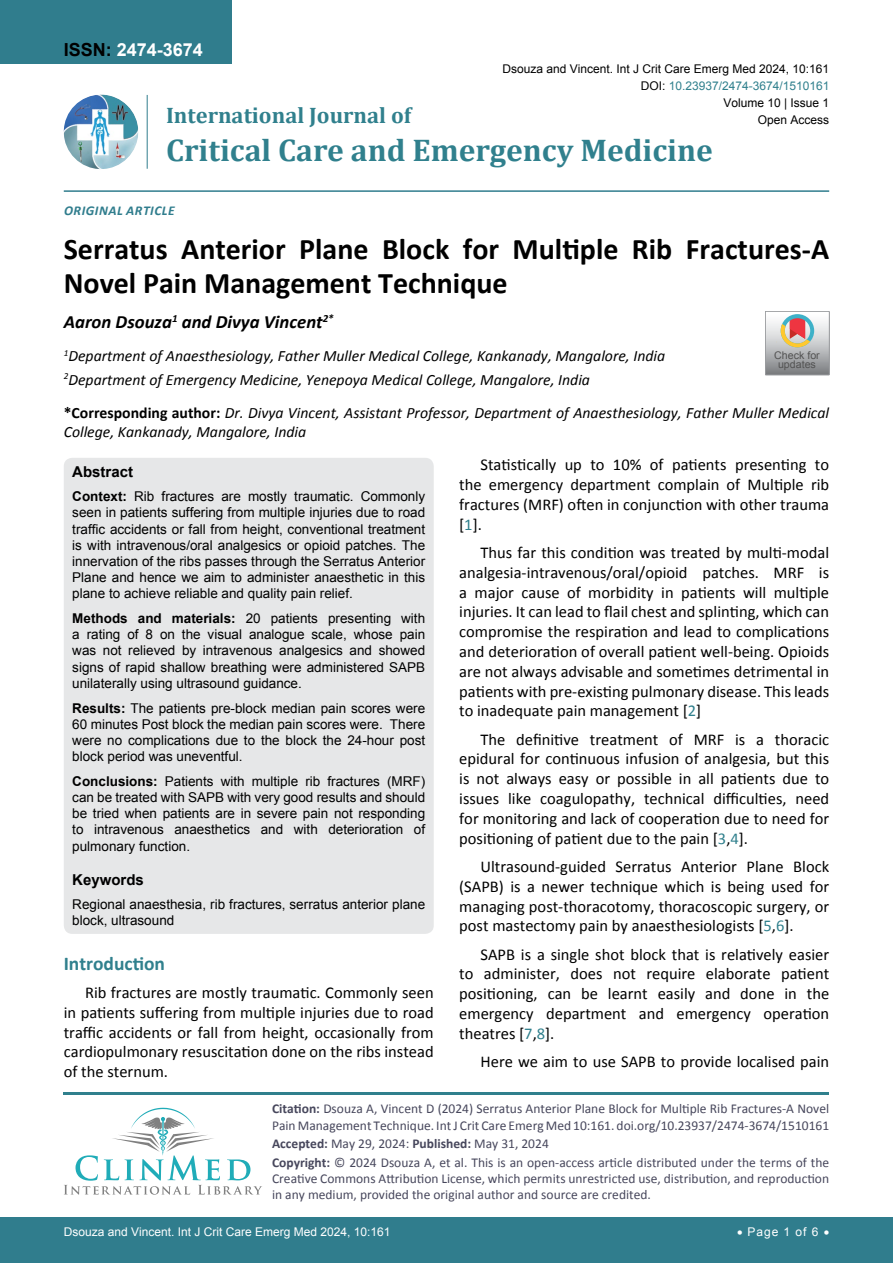
<style>
.page{position:relative;width:893px;height:1263px;background:#fff}
.page>*{position:absolute;margin:0;border:0;box-sizing:border-box;transform-origin:0 0}
.t1{font:700 31.5px "Cambria";color:#30808d}
.t2{font:700 30px/34.5px "Calibri";color:#000}
.t3{font:700 22.5px "Cambria";color:#30808d}
.t4{font:700 19.5px "Calibri";color:#30808d}
.t5{font:italic 700 18.75px "Calibri";color:#000}
.t6{font:700 18px "Arial";color:#fff}
.t7{font:16.5px/19.8px "Calibri";color:#000;text-align:justify}
.t8{font:italic 15.75px/23.1px "Calibri";color:#000}
.t9{font:700 15px "Arial";color:#000}
.t10{font:13.5px/16.2px "Arial";color:#000;text-align:justify}
.t11{font:13.5px/16.2px "Calibri";color:#47475c}
.t12{font:italic 700 13.5px "Calibri";letter-spacing:.04em;color:#307d8d}
.t13{font:12px "Arial";color:#000}
.t14{font:12px "Arial";color:#fff}
.t15{font:12px "Arial";color:#30808d}
.t16{font:10.5px/9.1px "Arial";color:#535353;text-align:center}
.s1{color:#000}
.s2{font-weight:700;font-style:normal}
.s3{font-weight:700}
.s4{color:#30808d}
</style>
<div class="page">
<img style="left:64px;top:95px;width:74px;height:74px;border-radius:37px">
<hr style="left:147px;top:95px;width:1px;height:74px;background:#307d8d">
<hr style="left:64px;top:190px;width:765px;height:2px;background:#307d8d">
<hr style="left:64px;top:1092px;width:765px;height:3px;background:#30808d">
<svg style="left:64px;top:1108px;width:198px;height:87px"></svg>
<div style="left:0;top:1217px;width:893px;height:46px;background:#307d8d"></div>
<div style="left:0;top:0;width:231px;height:64px;background:#307d8d"></div>
<div style="left:64px;top:458px;width:370px;height:476px;background:#e6e7e8;border-radius:9px"></div>
<svg style="left:765px;top:311px;width:64px;height:64px;background:#bdb6b3"></svg>
<p class="t6" style="left:64px;top:38px;width:141px"><span class="s1">ISSN:</span> 2474-3674</p>
<p class="t13" style="left:502px;top:60px;width:328px">Dsouza and Vincent. Int J Crit Care Emerg Med 2024, 10:161</p>
<p class="t13" style="left:723px;top:95px;width:107px">Volume 10 | Issue 1</p>
<p class="t15" style="left:641px;top:78px;width:190px"><span class="s1">DOI:</span> 10.23937/2474-3674/1510161</p>
<h3 class="t3" style="left:166px;top:100px;width:247px">International Journal of</h3>
<h1 class="t1" style="left:166px;top:128px;width:548px">Critical Care and Emergency Medicine</h1>
<p class="t13" style="left:758px;top:112px;width:73px">Open Access</p>
<p class="t12" style="left:64px;top:202px;width:112px">Original Article</p>
<h2 class="t2" style="left:64px;top:231px;width:767px">Serratus Anterior Plane Block for Multiple Rib Fractures-A<br>Novel Pain Management Technique</h2>
<p class="t5" style="left:64px;top:310px;width:271px">Aaron Dsouza<sup>1</sup> and Divya Vincent<sup>2*</sup></p>
<p class="t8" style="left:64px;top:344px;width:603px"><sup>1</sup>Department of Anaesthesiology, Father Muller Medical College, Kankanady, Mangalore, India<br><sup>2</sup>Department of Emergency Medicine, Yenepoya Medical College, Mangalore, India</p>
<p class="t8" style="left:64px;top:402px;width:767px;line-height:18.9px"><span class="s2">*Corresponding author:</span> Dr. Divya Vincent, Assistant Professor, Department of Anaesthesiology, Father Muller Medical<br>College, Kankanady, Mangalore, India</p>
<p class="t9" style="left:72px;top:462px;width:62px">Abstract</p>
<p class="t10" style="left:72px;top:488px;width:354px"><span class="s3">Context:</span> Rib fractures are mostly traumatic. Commonly seen in patients suffering from multiple injuries due to road traffic accidents or fall from height, conventional treatment is with intravenous/oral analgesics or opioid patches. The innervation of the ribs passes through the Serratus Anterior Plane and hence we aim to administer anaesthetic in this plane to achieve reliable and quality pain relief.</p>
<p class="t10" style="left:72px;top:610px;width:354px"><span class="s3">Methods and materials:</span> 20 patients presenting with a rating of 8 on the visual analogue scale, whose pain was not relieved by intravenous analgesics and showed signs of rapid shallow breathing were administered SAPB unilaterally using ultrasound guidance.</p>
<p class="t10" style="left:72px;top:700px;width:354px"><span class="s3">Results:</span> The patients pre-block median pain scores were 60 minutes Post block the median pain scores were. There were no complications due to the block the 24-hour post block period was uneventful.</p>
<p class="t10" style="left:72px;top:773px;width:354px"><span class="s3">Conclusions:</span> Patients with multiple rib fractures (MRF) can be treated with SAPB with very good results and should be tried when patients are in severe pain not responding to intravenous anaesthetics and with deterioration of pulmonary function.</p>
<p class="t9" style="left:72px;top:870px;width:73px">Keywords</p>
<p class="t10" style="left:72px;top:896px;width:354px">Regional anaesthesia, rib fractures, serratus anterior plane block, ultrasound</p>
<p class="t16" style="left:774px;top:351px;width:47px">Check for updates</p>
<p class="t7" style="left:459px;top:455px;width:371px;text-indent:21px">Statistically up to 10% of patients presenting to the emergency department complain of Multiple rib fractures (MRF) often in conjunction with other trauma [<span class="s4">1</span>].</p>
<p class="t7" style="left:459px;top:543px;width:371px;text-indent:21px">Thus far this condition was treated by multi-modal analgesia-intravenous/oral/opioid patches. MRF is a major cause of morbidity in patients will multiple injuries. It can lead to flail chest and splinting, which can compromise the respiration and lead to complications and deterioration of overall patient well-being. Opioids are not always advisable and sometimes detrimental in patients with pre-existing pulmonary disease. This leads to inadequate pain management [<span class="s4">2</span>]</p>
<p class="t7" style="left:459px;top:729px;width:371px;text-indent:21px">The definitive treatment of MRF is a thoracic epidural for continuous infusion of analgesia, but this is not always easy or possible in all patients due to issues like coagulopathy, technical difficulties, need for monitoring and lack of cooperation due to need for positioning of patient due to the pain [<span class="s4">3</span>,<span class="s4">4</span>].</p>
<p class="t7" style="left:459px;top:857px;width:371px;text-indent:21px">Ultrasound-guided Serratus Anterior Plane Block (SAPB) is a newer technique which is being used for managing post-thoracotomy, thoracoscopic surgery, or post mastectomy pain by anaesthesiologists [<span class="s4">5</span>,<span class="s4">6</span>].</p>
<p class="t7" style="left:459px;top:944px;width:371px;text-indent:21px">SAPB is a single shot block that is relatively easier to administer, does not require elaborate patient positioning, can be learnt easily and done in the emergency department and emergency operation theatres [<span class="s4">7</span>,<span class="s4">8</span>].</p>
<p class="t7" style="left:480px;top:1052px;width:350px">Here we aim to use SAPB to provide localised pain</p>
<p class="t4" style="left:64px;top:951px;width:103px">Introduction</p>
<p class="t7" style="left:64px;top:983px;width:371px;text-indent:21px">Rib fractures are mostly traumatic. Commonly seen in patients suffering from multiple injuries due to road traffic accidents or fall from height, occasionally from cardiopulmonary resuscitation done on the ribs instead of the sternum.</p>
<p class="t11" style="left:272px;top:1101px;width:559px"><span class="s3">Citation:</span> Dsouza A, Vincent D (2024) Serratus Anterior Plane Block for Multiple Rib Fractures-A Novel<br>Pain Management Technique. Int J Crit Care Emerg Med 10:161. doi.org/10.23937/2474-3674/1510161</p>
<p class="t11" style="left:272px;top:1134px;width:559px;line-height:18.6px"><span class="s3">Accepted:</span> May 29, 2024: <span class="s3">Published:</span> May 31, 2024<br><span class="s3">Copyright:</span> © 2024 Dsouza A, et al. This is an open-access article distributed under the terms of the</p>
<p class="t11" style="left:272px;top:1170px;width:559px">Creative Commons Attribution License, which permits unrestricted use, distribution, and reproduction in any medium, provided the original author and source are credited.</p>
<p class="t14" style="left:64px;top:1223px;width:328px">Dsouza and Vincent. Int J Crit Care Emerg Med 2024, 10:161</p>
<p class="t14" style="left:737px;top:1223px;width:94px">• Page 1 of 6 •</p>
</div>
